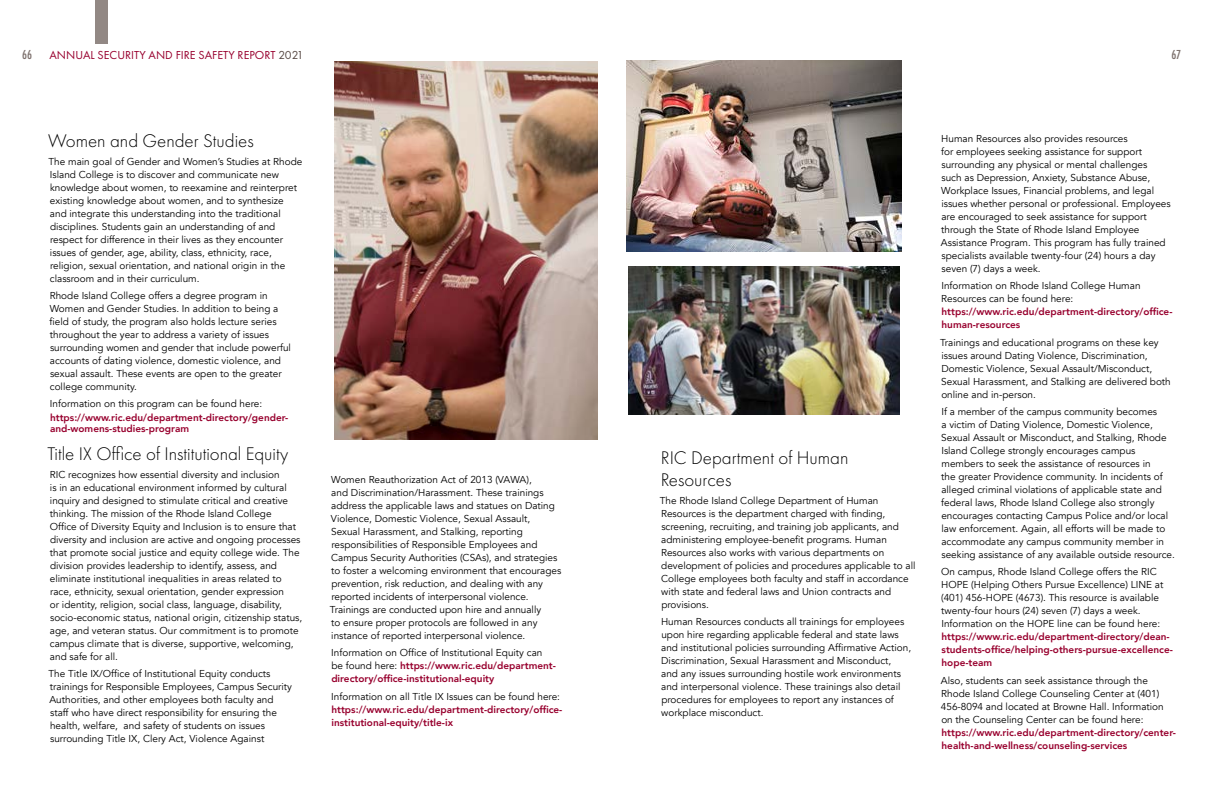
<style>
.page{position:relative;width:1224px;height:792px;background:#fff}
.page>*{position:absolute;margin:0;border:0;box-sizing:border-box;transform-origin:0 0}
.t1{font:300 19px/22px "Futura PT";color:#000}
.t2{font:12px "Futura PT";color:#98002e}
.t3{font:500 condensed 12px "Futura";color:#7d716d}
.t4{font:10px/13px "Avenir";color:#000}
.t5{font:800 10px/13px "Avenir";color:#98002e}
.s1{color:#554742}
.s2{font-weight:400;color:#000}
</style>
<div class="page">
<img style="left:626px;top:60px;width:275px;height:192px">
<img style="left:628px;top:266px;width:272px;height:149px">
<img style="left:334px;top:61px;width:264px;height:379px">
<div style="left:95px;top:0;width:13px;height:43px;background:#928884"></div>
<p class="t3" style="left:22px;top:47px;width:11px">66</p>
<p class="t2" style="left:50px;top:48px;width:256px">ANNUAL SECURITY AND FIRE SAFETY REPORT <span class="s1">2021</span></p>
<p class="t3" style="left:1172px;top:47px;width:11px">67</p>
<h1 class="t1" style="left:48px;top:130px;width:207px">Women and Gender Studies</h1>
<p class="t4" style="left:49px;top:155px;width:255px">The main goal of Gender and Women’s Studies at Rhode Island College is to discover and communicate new knowledge about women, to reexamine and reinterpret existing knowledge about women, and to synthesize<br>and integrate this understanding into the traditional disciplines. Students gain an understanding of and respect for difference in their lives as they encounter issues of gender, age, ability, class, ethnicity, race, religion, sexual orientation, and national origin in the classroom and in their curriculum.</p>
<p class="t4" style="left:50px;top:289px;width:243px">Rhode Island College offers a degree program in Women and Gender Studies. In addition to being a field of study, the program also holds lecture series throughout the year to address a variety of issues surrounding women and gender that include powerful accounts of dating violence, domestic violence, and sexual assault. These events are open to the greater college community.</p>
<p class="t4" style="left:50px;top:398px;width:214px">Information on this program can be found here:</p>
<p class="t5" style="left:50px;top:412px;width:240px;line-height:11px">https://www.ric.edu/department-directory/gender&shy;and-womens-studies-program</p>
<h1 class="t1" style="left:48px;top:443px;width:242px">Title IX Office of Institutional Equity</h1>
<p class="t4" style="left:50px;top:468px;width:254px">RIC recognizes how essential diversity and inclusion<br>is in an educational environment informed by cultural inquiry and designed to stimulate critical and creative thinking. The mission of the Rhode Island College<br>Office of Diversity Equity and Inclusion is to ensure that diversity and inclusion are active and ongoing processes that promote social justice and equity college wide. The division provides leadership to identify, assess, and eliminate institutional inequalities in areas related to race, ethnicity, sexual orientation, gender expression<br>or identity, religion, social class, language, disability, socio-economic status, national origin, citizenship status, age, and veteran status. Our commitment is to promote campus climate that is diverse, supportive, welcoming, and safe for all.</p>
<p class="t4" style="left:49px;top:667px;width:245px">The Title IX/Office of Institutional Equity conducts trainings for Responsible Employees, Campus Security Authorities, and other employees both faculty and staff who have direct responsibility for ensuring the health, welfare, and safety of students on issues surrounding Title IX, Clery Act, Violence Against</p>
<p class="t4" style="left:330px;top:473px;width:233px">Women Reauthorization Act of 2013 (VAWA),<br>and Discrimination/Harassment. These trainings address the applicable laws and statues on Dating Violence, Domestic Violence, Sexual Assault,<br>Sexual Harassment, and Stalking, reporting responsibilities of Responsible Employees and Campus Security Authorities (CSAs), and strategies to foster a welcoming environment that encourages prevention, risk reduction, and dealing with any reported incidents of interpersonal violence.<br>Trainings are conducted upon hire and annually<br>to ensure proper protocols are followed in any instance of reported interpersonal violence.</p>
<p class="t5" style="left:331px;top:646px;width:226px"><span class="s2">Information on Office of Institutional Equity can be found here:</span> https://www.ric.edu/department&shy;directory/office-institutional-equity</p>
<p class="t4" style="left:331px;top:690px;width:230px">Information on all Title IX Issues can be found here:</p>
<p class="t5" style="left:331px;top:703px;width:232px">https://www.ric.edu/department-directory/office&shy;institutional-equity/title-ix</p>
<h1 class="t1" style="left:661px;top:447px;width:189px">RIC Department of Human<br>Resources</h1>
<p class="t4" style="left:660px;top:494px;width:257px">The Rhode Island College Department of Human Resources is the department charged with finding, screening, recruiting, and training job applicants, and administering employee-benefit programs. Human Resources also works with various departments on development of policies and procedures applicable to all College employees both faculty and staff in accordance with state and federal laws and Union contracts and provisions.</p>
<p class="t4" style="left:661px;top:615px;width:252px">Human Resources conducts all trainings for employees upon hire regarding applicable federal and state laws and institutional policies surrounding Affirmative Action, Discrimination, Sexual Harassment and Misconduct,<br>and any issues surrounding hostile work environments and interpersonal violence. These trainings also detail procedures for employees to report any instances of workplace misconduct.</p>
<p class="t4" style="left:941px;top:132px;width:231px">Human Resources also provides resources<br>for employees seeking assistance for support surrounding any physical or mental challenges<br>such as Depression, Anxiety, Substance Abuse, Workplace Issues, Financial problems, and legal issues whether personal or professional. Employees are encouraged to seek assistance for support through the State of Rhode Island Employee Assistance Program. This program has fully trained specialists available twenty-four (24) hours a day seven (7) days a week.</p>
<p class="t4" style="left:941px;top:279px;width:201px">Information on Rhode Island College Human<br>Resources can be found here:</p>
<p class="t5" style="left:942px;top:305px;width:232px">https://www.ric.edu/department-directory/office&shy;human-resources</p>
<p class="t4" style="left:940px;top:336px;width:232px">Trainings and educational programs on these key issues around Dating Violence, Discrimination, Domestic Violence, Sexual Assault/Misconduct, Sexual Harassment, and Stalking are delivered both online and in-person.</p>
<p class="t4" style="left:941px;top:405px;width:235px">If a member of the campus community becomes<br>a victim of Dating Violence, Domestic Violence, Sexual Assault or Misconduct, and Stalking, Rhode Island College strongly encourages campus members to seek the assistance of resources in<br>the greater Providence community. In incidents of alleged criminal violations of applicable state and federal laws, Rhode Island College also strongly encourages contacting Campus Police and/or local law enforcement. Again, all efforts will be made to accommodate any campus community member in seeking assistance of any available outside resource.</p>
<p class="t4" style="left:941px;top:566px;width:224px">On campus, Rhode Island College offers the RIC HOPE (Helping Others Pursue Excellence) LINE at (401) 456-HOPE (4673). This resource is available twenty-four hours (24) seven (7) days a week.<br>Information on the HOPE line can be found here:</p>
<p class="t5" style="left:942px;top:630px;width:233px">https://www.ric.edu/department-directory/dean&shy;students-office/helping-others-pursue-excellence&shy;hope-team</p>
<p class="t4" style="left:941px;top:674px;width:224px">Also, students can seek assistance through the Rhode Island College Counseling Center at (401)<br>456-8094 and located at Browne Hall. Information on the Counseling Center can be found here:</p>
<p class="t5" style="left:942px;top:726px;width:236px">https://www.ric.edu/department-directory/center&shy;health-and-wellness/counseling-services</p>
</div>
